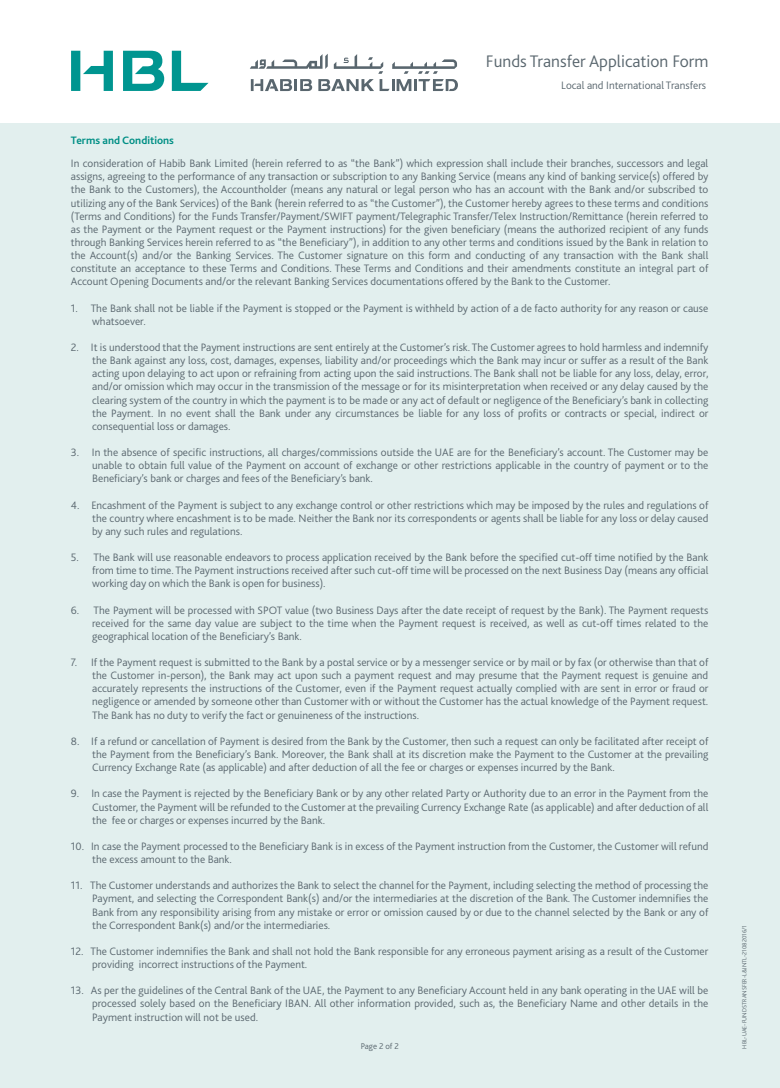
<style>
.page{position:relative;width:780px;height:1088px;background:#fff}
.page>*{position:absolute;margin:0;border:0;box-sizing:border-box;transform-origin:0 0}
.t1{font:300 17.5px "Bliss 2";color:#59666e}
.t2{font:300 11.25px/13.1px "Bliss 2";color:#59666e;text-align:justify}
.t3{font:700 11.25px "Bliss 2";color:#008f85}
.t4{font:300 8.75px "Bliss 2";color:#59666e}
.t5{font:300 6.25px "Bliss 2";color:#59666e}
</style>
<div class="page">
<div style="left:0;top:123px;width:780px;height:965px;background:#e2efee"></div>
<svg style="left:71px;top:51px;width:137px;height:40px"></svg>
<svg style="left:250px;top:54px;width:208px;height:37px"></svg>
<h1 class="t1" style="left:486px;top:50px;width:224px">Funds Transfer Application Form</h1>
<p class="t2" style="left:561px;top:78px;width:146px">Local and International Transfers</p>
<p class="t3" style="left:71px;top:133px;width:105px">Terms and Conditions</p>
<p class="t2" style="left:71px;top:157px;width:639px">In consideration of Habib Bank Limited (herein referred to as “the Bank”) which expression shall include their branches, successors and legal assigns, agreeing to the performance of any transaction or subscription to any Banking Service (means any kind of banking service(s) offered by the Bank to the Customers), the Accountholder (means any natural or legal person who has an account with the Bank and/or subscribed to utilizing any of the Bank Services) of the Bank (herein referred to as “the Customer”), the Customer hereby agrees to these terms and conditions (Terms and Conditions) for the Funds Transfer/Payment/SWIFT payment/Telegraphic Transfer/Telex Instruction/Remittance (herein referred to as the Payment or the Payment request or the Payment instructions) for the given beneficiary (means the authorized recipient of any funds through Banking Services herein referred to as “the Beneficiary”), in addition to any other terms and conditions issued by the Bank in relation to the Account(s) and/or the Banking Services. The Customer signature on this form and conducting of any transaction with the Bank shall constitute an acceptance to these Terms and Conditions. These Terms and Conditions and their amendments constitute an integral part of Account Opening Documents and/or the relevant Banking Services documentations offered by the Bank to the Customer.</p>
<p class="t2" style="left:92px;top:301px;width:617px;text-indent:-21px">1. The Bank shall not be liable if the Payment is stopped or the Payment is withheld by action of a de facto authority for any reason or cause whatsoever.</p>
<p class="t2" style="left:92px;top:340px;width:617px;text-indent:-21px">2. It is understood that the Payment instructions are sent entirely at the Customer’s risk. The Customer agrees to hold harmless and indemnify the Bank against any loss, cost, damages, expenses, liability and/or proceedings which the Bank may incur or suffer as a result of the Bank acting upon delaying to act upon or refraining from acting upon the said instructions. The Bank shall not be liable for any loss, delay, error, and/or omission which may occur in the transmission of the message or for its misinterpretation when received or any delay caused by the clearing system of the country in which the payment is to be made or any act of default or negligence of the Beneficiary’s bank in collecting the Payment. In no event shall the Bank under any circumstances be liable for any loss of profits or contracts or special, indirect or consequential loss or damages.</p>
<p class="t2" style="left:92px;top:445px;width:617px;text-indent:-21px">3. In the absence of specific instructions, all charges/commissions outside the UAE are for the Beneficiary’s account. The Customer may be unable to obtain full value of the Payment on account of exchange or other restrictions applicable in the country of payment or to the Beneficiary’s bank or charges and fees of the Beneficiary’s bank.</p>
<p class="t2" style="left:92px;top:498px;width:617px;text-indent:-21px">4. Encashment of the Payment is subject to any exchange control or other restrictions which may be imposed by the rules and regulations of the country where encashment is to be made. Neither the Bank nor its correspondents or agents shall be liable for any loss or delay caused by any such rules and regulations.</p>
<p class="t2" style="left:92px;top:550px;width:617px;text-indent:-21px">5. The Bank will use reasonable endeavors to process application received by the Bank before the specified cut-off time notified by the Bank from time to time. The Payment instructions received after such cut-off time will be processed on the next Business Day (means any official working day on which the Bank is open for business).</p>
<p class="t2" style="left:92px;top:603px;width:617px;text-indent:-21px">6. The Payment will be processed with SPOT value (two Business Days after the date receipt of request by the Bank). The Payment requests received for the same day value are subject to the time when the Payment request is received, as well as cut-off times related to the geographical location of the Beneficiary’s Bank.</p>
<p class="t2" style="left:92px;top:655px;width:617px;text-indent:-21px">7. If the Payment request is submitted to the Bank by a postal service or by a messenger service or by mail or by fax (or otherwise than that of the Customer in-person), the Bank may act upon such a payment request and may presume that the Payment request is genuine and accurately represents the instructions of the Customer, even if the Payment request actually complied with are sent in error or fraud or negligence or amended by someone other than Customer with or without the Customer has the actual knowledge of the Payment request.<br>The Bank has no duty to verify the fact or genuineness of the instructions.</p>
<p class="t2" style="left:92px;top:734px;width:617px;text-indent:-21px">8. If a refund or cancellation of Payment is desired from the Bank by the Customer, then such a request can only be facilitated after receipt of the Payment from the Beneficiary’s Bank. Moreover, the Bank shall at its discretion make the Payment to the Customer at the prevailing Currency Exchange Rate (as applicable) and after deduction of all the fee or charges or expenses incurred by the Bank.</p>
<p class="t2" style="left:92px;top:787px;width:617px;text-indent:-21px">9. In case the Payment is rejected by the Beneficiary Bank or by any other related Party or Authority due to an error in the Payment from the Customer, the Payment will be refunded to the Customer at the prevailing Currency Exchange Rate (as applicable) and after deduction of all the fee or charges or expenses incurred by the Bank.</p>
<p class="t2" style="left:92px;top:839px;width:617px;text-indent:-21px">10. In case the Payment processed to the Beneficiary Bank is in excess of the Payment instruction from the Customer, the Customer will refund the excess amount to the Bank.</p>
<p class="t2" style="left:92px;top:879px;width:617px;text-indent:-21px">11. The Customer understands and authorizes the Bank to select the channel for the Payment, including selecting the method of processing the Payment, and selecting the Correspondent Bank(s) and/or the intermediaries at the discretion of the Bank. The Customer indemnifies the Bank from any responsibility arising from any mistake or error or omission caused by or due to the channel selected by the Bank or any of the Correspondent Bank(s) and/or the intermediaries.</p>
<p class="t2" style="left:92px;top:944px;width:617px;text-indent:-21px">12. The Customer indemnifies the Bank and shall not hold the Bank responsible for any erroneous payment arising as a result of the Customer providing incorrect instructions of the Payment.</p>
<p class="t2" style="left:92px;top:984px;width:617px;text-indent:-21px">13. As per the guidelines of the Central Bank of the UAE, the Payment to any Beneficiary Account held in any bank operating in the UAE will be processed solely based on the Beneficiary IBAN. All other information provided, such as, the Beneficiary Name and other details in the Payment instruction will not be used.</p>
<p class="t4" style="left:360px;top:1040px;width:40px">Page 2 of 2</p>
<p class="t5" style="left:740px;top:1048px;width:125px;rotate:-90deg">HBL-UAE-FUNDSTRANSFER-L&amp;INTL-21082016/1</p>
</div>
